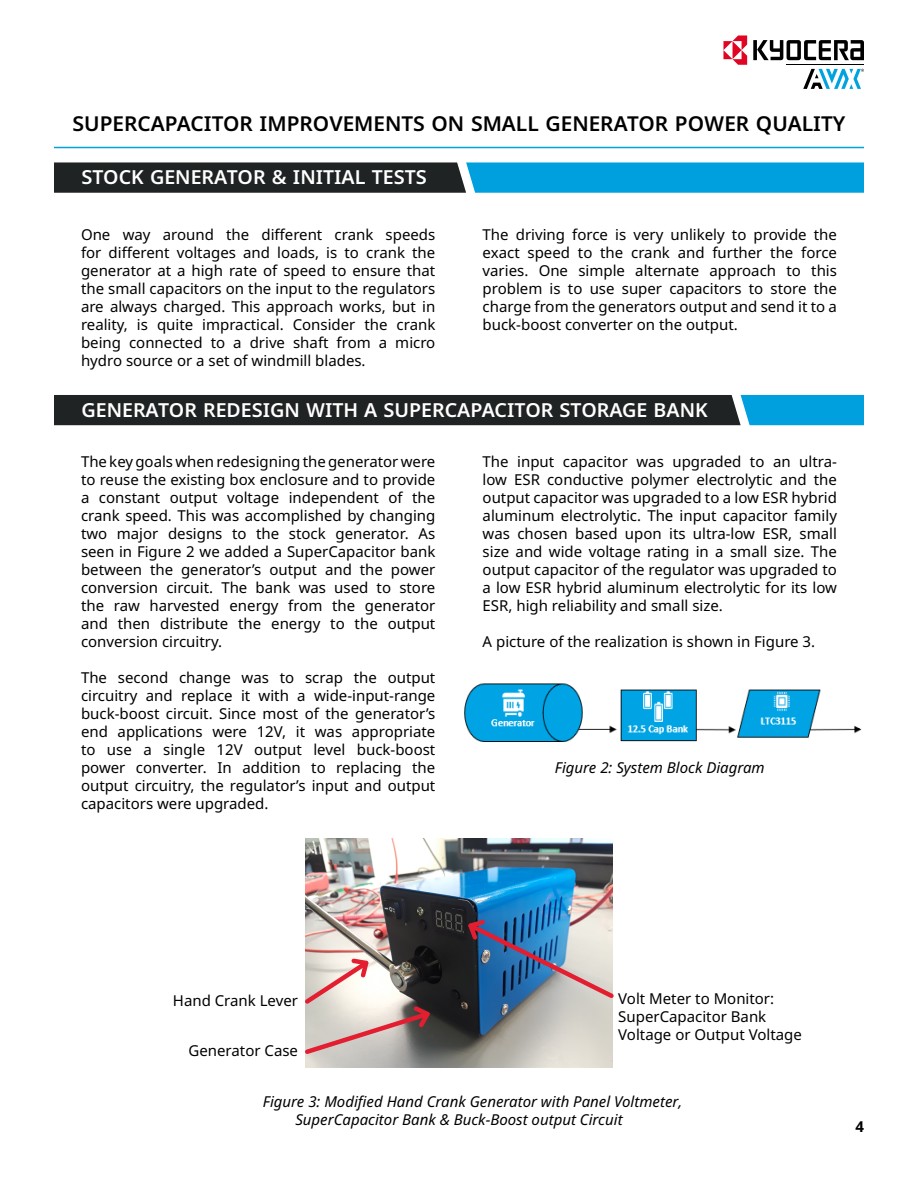
<style>
.page{position:relative;width:918px;height:1188px;background:#fff}
.page>*{position:absolute;margin:0;border:0;box-sizing:border-box;transform-origin:0 0}
.t1{font:500 25.5px "Noto Sans";color:#000}
.t2{font:500 24px "Noto Sans";color:#fff}
.t3{font:15px/18px "Noto Sans";color:#000;text-align:justify}
.t4{font:italic 15px/18px "Noto Sans";color:#000}
.t5{font:700 15px "Noto Sans";color:#000}
</style>
<div class="page">
<hr style="left:54px;top:147px;width:810px;height:1px;background:#00a2df">
<svg style="left:54px;top:162px;width:810px;height:31px;background:#186583"></svg>
<svg style="left:54px;top:395px;width:810px;height:30px;background:#1d3740"></svg>
<img style="left:464px;top:683px;width:398px;height:59px">
<img style="left:306px;top:838px;width:306px;height:230px">
<svg style="left:305px;top:956px;width:129px;height:101px;background:#bba7a3"></svg>
<img style="left:465px;top:917px;width:149px;height:85px">
<svg style="left:753px;top:40px;width:111px;height:20px"></svg>
<svg style="left:803px;top:69px;width:61px;height:20px"></svg>
<hr style="left:787px;top:64px;width:77px;height:1px;background:#000">
<svg style="left:723px;top:36px;width:24px;height:29px"></svg>
<h1 class="t1" style="left:73px;top:104px;width:774px">SUPERCAPACITOR IMPROVEMENTS ON SMALL GENERATOR POWER QUALITY</h1>
<h2 class="t2" style="left:81px;top:158px;width:347px">STOCK GENERATOR &amp; INITIAL TESTS</h2>
<p class="t3" style="left:81px;top:225px;width:356px">One way around the different crank speeds for different voltages and loads, is to crank the generator at a high rate of speed to ensure that the small capacitors on the input to the regulators are always charged. This approach works, but in reality, is quite impractical. Consider the crank being connected to a drive shaft from a micro hydro source or a set of windmill blades.</p>
<p class="t3" style="left:483px;top:225px;width:356px">The driving force is very unlikely to provide the exact speed to the crank and further the force varies. One simple alternate approach to this problem is to use super capacitors to store the charge from the generators output and send it to a buck-boost converter on the output.</p>
<h2 class="t2" style="left:81px;top:391px;width:628px">GENERATOR REDESIGN WITH A SUPERCAPACITOR STORAGE BANK</h2>
<p class="t3" style="left:81px;top:453px;width:356px">The key goals when redesigning the generator were to reuse the existing box enclosure and to provide a constant output voltage independent of the crank speed. This was accomplished by changing two major designs to the stock generator. As seen in Figure 2 we added a SuperCapacitor bank between the generator’s output and the power conversion circuit. The bank was used to store the raw harvested energy from the generator and then distribute the energy to the output conversion circuitry.</p>
<p class="t3" style="left:81px;top:669px;width:356px">The second change was to scrap the output circuitry and replace it with a wide-input-range buck-boost circuit. Since most of the generator’s end applications were 12V, it was appropriate to use a single 12V output level buck-boost power converter. In addition to replacing the output circuitry, the regulator’s input and output capacitors were upgraded.</p>
<p class="t3" style="left:483px;top:453px;width:356px">The input capacitor was upgraded to an ultra&shy;low ESR conductive polymer electrolytic and the output capacitor was upgraded to a low ESR hybrid aluminum electrolytic. The input capacitor family was chosen based upon its ultra-low ESR, small size and wide voltage rating in a small size. The output capacitor of the regulator was upgraded to a low ESR hybrid aluminum electrolytic for its low ESR, high reliability and small size.</p>
<p class="t3" style="left:483px;top:633px;width:334px">A picture of the realization is shown in Figure 3.</p>
<p class="t4" style="left:555px;top:759px;width:211px">Figure 2: System Block Diagram</p>
<p class="t3" style="left:173px;top:992px;width:127px">Hand Crank Lever</p>
<p class="t3" style="left:189px;top:1042px;width:111px">Generator Case</p>
<p class="t3" style="left:618px;top:990px;width:185px;text-align:left">Volt Meter to Monitor:<br>SuperCapacitor Bank<br>Voltage or Output Voltage</p>
<p class="t4" style="left:295px;top:1093px;width:389px;text-indent:-32px">Figure 3: Modified Hand Crank Generator with Panel Voltmeter,<br>SuperCapacitor Bank &amp; Buck-Boost output Circuit</p>
<p class="t5" style="left:855px;top:1116px;width:10px">4</p>
</div>
